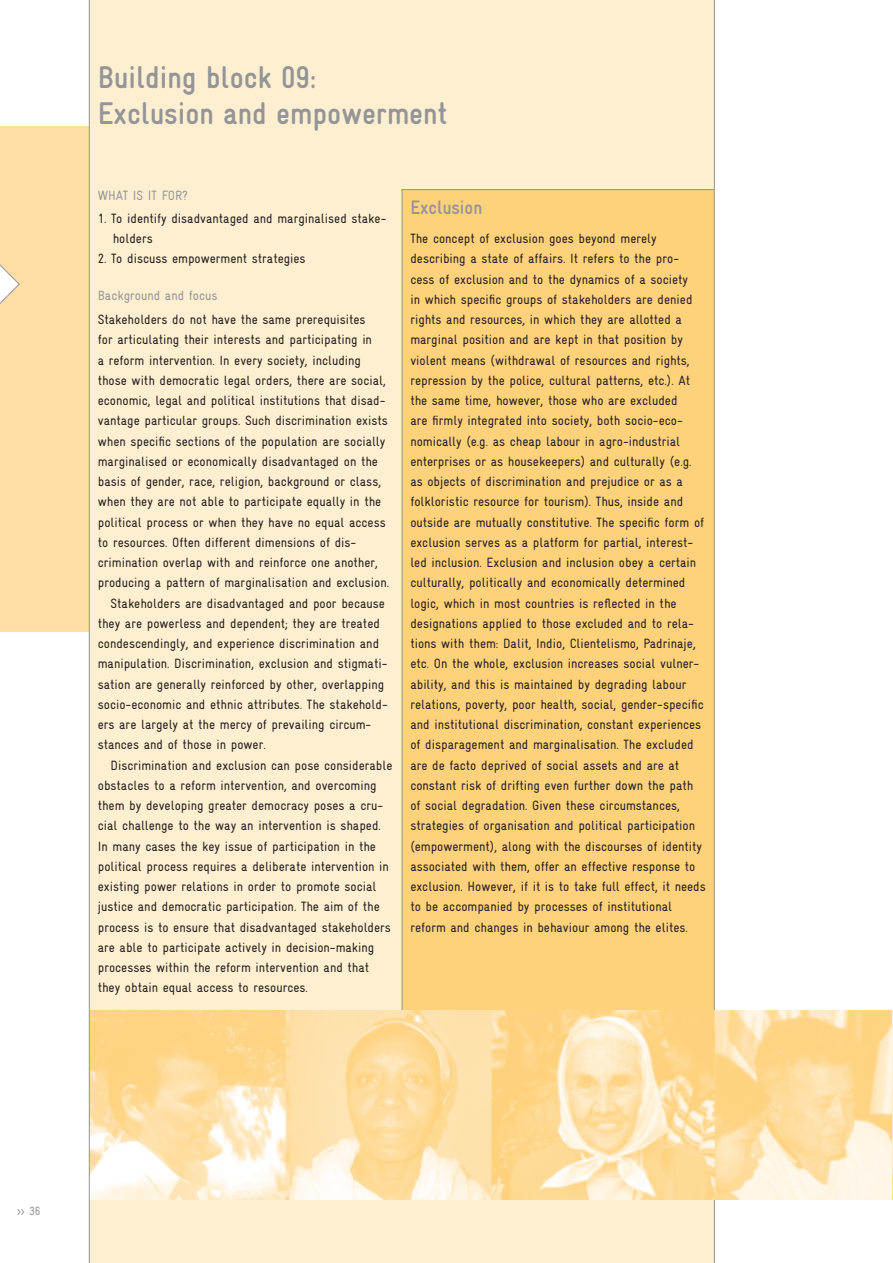
<style>
.page{position:relative;width:893px;height:1263px;background:#fff}
.page>*{position:absolute;margin:0;border:0;box-sizing:border-box;transform-origin:0 0}
.t1{font:700 condensed 31.5px/36px "Gravur";color:#939598}
.t2{font:700 condensed 19.5px "Gravur";color:#939598}
.t3{font:condensed 13.5px/20.2px "Gravur";color:#231f20}
.t4{font:condensed 13.5px "Gravur";color:#939598}
.t5{font:condensed 12px "Gravur";color:#939598}
</style>
<div class="page">
<div style="left:89px;top:0;width:625px;height:1263px;background:#feefd0"></div>
<hr style="left:714px;top:0;width:1px;height:1263px;background:#939598">
<div style="left:402px;top:190px;width:312px;height:831px;background:#fed17b"></div>
<img style="left:90px;top:1010px;width:803px;height:190px">
<div style="left:0;top:126px;width:89px;height:505px;background:#ffdea4"></div>
<hr style="left:89px;top:0;width:1px;height:1263px;background:#939598">
<svg style="left:0;top:264px;width:20px;height:40px"></svg>
<h1 class="t1" style="left:98px;top:59px;width:351px">Building block 09:<br>Exclusion and empowerment</h1>
<p class="t4" style="left:98px;top:188px;width:92px">WHAT IS IT FOR?</p>
<p class="t3" style="left:113px;top:208px;width:275px;text-indent:-15px">1. To identify disadvantaged and marginalised stake&shy;holders</p>
<p class="t3" style="left:98px;top:249px;width:209px">2. To discuss empowerment strategies</p>
<p class="t4" style="left:98px;top:288px;width:121px">Background and focus</p>
<p class="t3" style="left:98px;top:309px;width:269px">Stakeholders do not have the same prerequisites</p>
<p class="t3" style="left:98px;top:330px;width:276px">for articulating their interests and participating in</p>
<p class="t3" style="left:98px;top:350px;width:265px">a reform intervention. In every society, including</p>
<p class="t3" style="left:98px;top:370px;width:290px">those with democratic legal orders, there are social,</p>
<p class="t3" style="left:98px;top:390px;width:289px">economic, legal and political institutions that disad-</p>
<p class="t3" style="left:98px;top:411px;width:292px">vantage particular groups. Such discrimination exists</p>
<p class="t3" style="left:98px;top:431px;width:289px">when specific sections of the population are socially</p>
<p class="t3" style="left:98px;top:451px;width:282px">marginalised or economically disadvantaged on the</p>
<p class="t3" style="left:98px;top:471px;width:285px">basis of gender, race, religion, background or class,</p>
<p class="t3" style="left:98px;top:492px;width:285px">when they are not able to participate equally in the</p>
<p class="t3" style="left:98px;top:512px;width:289px">political process or when they have no equal access</p>
<p class="t3" style="left:98px;top:532px;width:260px">to resources. Often different dimensions of dis-</p>
<p class="t3" style="left:98px;top:552px;width:282px">crimination overlap with and reinforce one another,</p>
<p class="t3" style="left:98px;top:573px;width:293px">producing a pattern of marginalisation and exclusion.</p>
<p class="t3" style="left:111px;top:593px;width:276px">Stakeholders are disadvantaged and poor because</p>
<p class="t3" style="left:98px;top:613px;width:284px">they are powerless and dependent; they are treated</p>
<p class="t3" style="left:98px;top:633px;width:283px">condescendingly, and experience discrimination and</p>
<p class="t3" style="left:98px;top:654px;width:291px">manipulation. Discrimination, exclusion and stigmati-</p>
<p class="t3" style="left:98px;top:674px;width:288px">sation are generally reinforced by other, overlapping</p>
<p class="t3" style="left:98px;top:694px;width:291px">socio-economic and ethnic attributes. The stakehold-</p>
<p class="t3" style="left:98px;top:714px;width:275px">ers are largely at the mercy of prevailing circum-</p>
<p class="t3" style="left:98px;top:735px;width:169px">stances and of those in power.</p>
<p class="t3" style="left:111px;top:755px;width:283px">Discrimination and exclusion can pose considerable</p>
<p class="t3" style="left:98px;top:775px;width:280px">obstacles to a reform intervention, and overcoming</p>
<p class="t3" style="left:98px;top:795px;width:287px">them by developing greater democracy poses a cru-</p>
<p class="t3" style="left:98px;top:816px;width:285px">cial challenge to the way an intervention is shaped.</p>
<p class="t3" style="left:98px;top:836px;width:280px">In many cases the key issue of participation in the</p>
<p class="t3" style="left:98px;top:856px;width:293px">political process requires a deliberate intervention in</p>
<p class="t3" style="left:98px;top:876px;width:280px">existing power relations in order to promote social</p>
<p class="t3" style="left:98px;top:897px;width:283px">justice and democratic participation. The aim of the</p>
<p class="t3" style="left:98px;top:917px;width:295px">process is to ensure that disadvantaged stakeholders</p>
<p class="t3" style="left:98px;top:937px;width:278px">are able to participate actively in decision-making</p>
<p class="t3" style="left:98px;top:957px;width:273px">processes within the reform intervention and that</p>
<p class="t3" style="left:98px;top:978px;width:212px">they obtain equal access to resources.</p>
<h2 class="t2" style="left:410px;top:197px;width:73px">Exclusion</h2>
<p class="t3" style="left:410px;top:228px;width:297px">The concept of exclusion goes beyond merely describing a state of affairs. It refers to the pro&shy;cess of exclusion and to the dynamics of a society<br>in which specific groups of stakeholders are denied rights and resources, in which they are allotted a marginal position and are kept in that position by violent means (withdrawal of resources and rights, repression by the police, cultural patterns, etc.). At the same time, however, those who are excluded<br>are firmly integrated into society, both socio-eco&shy;nomically (e.g. as cheap labour in agro-industrial enterprises or as housekeepers) and culturally (e.g. as objects of discrimination and prejudice or as a folkloristic resource for tourism). Thus, inside and outside are mutually constitutive. The specific form of exclusion serves as a platform for partial, interest&shy;led inclusion. Exclusion and inclusion obey a certain culturally, politically and economically determined logic, which in most countries is reflected in the designations applied to those excluded and to rela&shy;tions with them: Dalit, Indio, Clientelismo, Padrinaje, etc. On the whole, exclusion increases social vulner&shy;ability, and this is maintained by degrading labour relations, poverty, poor health, social, gender-specific and institutional discrimination, constant experiences of disparagement and marginalisation. The excluded are de facto deprived of social assets and are at constant risk of drifting even further down the path of social degradation. Given these circumstances, strategies of organisation and political participation (empowerment), along with the discourses of identity associated with them, offer an effective response to exclusion. However, if it is to take full effect, it needs to be accompanied by processes of institutional reform and changes in behaviour among the elites.</p>
<p class="t5" style="left:17px;top:1204px;width:25px">&gt;&gt; 36</p>
</div>
